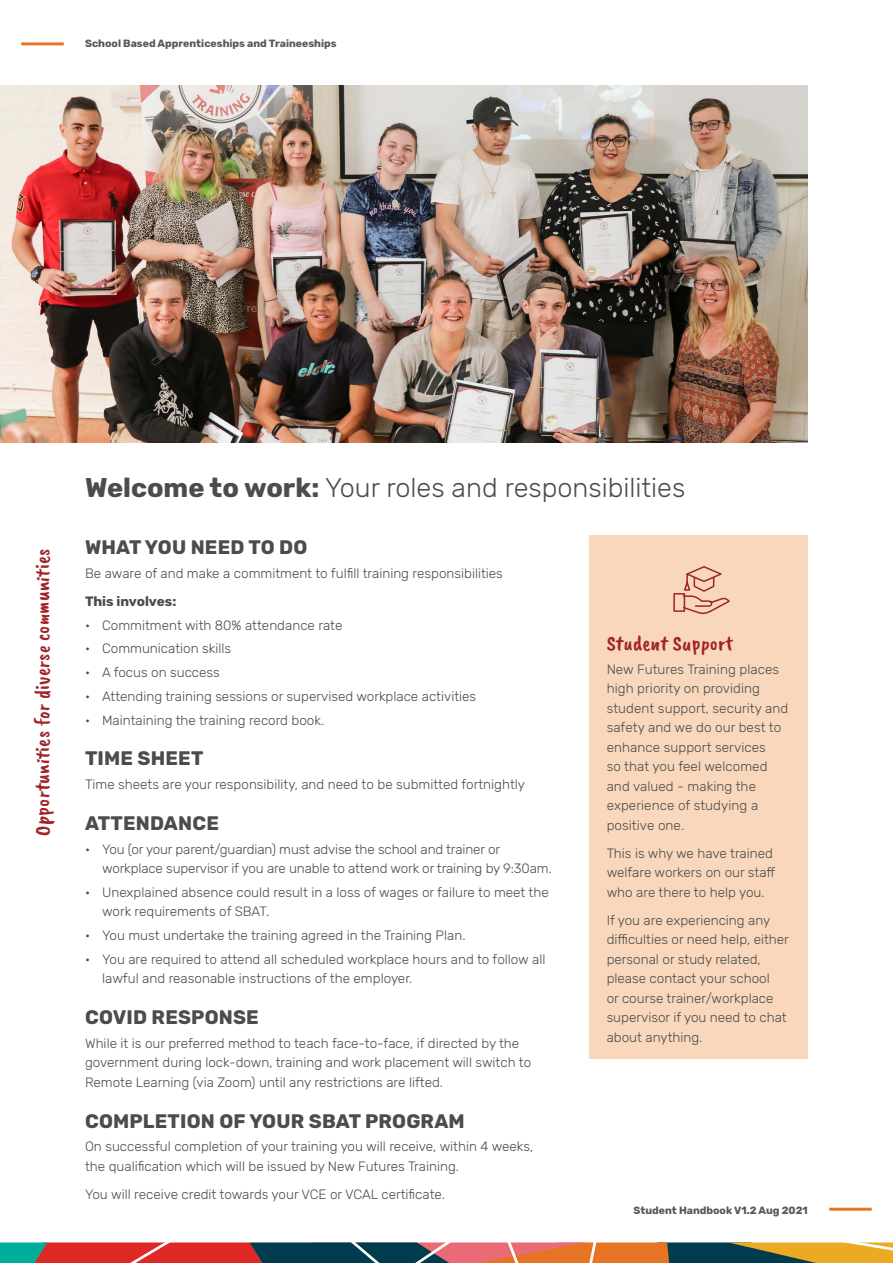
<style>
.page{position:relative;width:893px;height:1263px;background:#fff}
.page>*{position:absolute;margin:0;border:0;box-sizing:border-box;transform-origin:0 0}
.t1{font:300 27px "Rubik";color:#4b4c4c}
.t2{font:21px "Caveat Brush";letter-spacing:.01em;color:#a02326}
.t3{font:700 19.5px "Rubik";letter-spacing:.01em;color:#4b4c4c}
.t4{font:300 13.5px/19.5px "Rubik";color:#4b4c4c}
.t5{font:700 13.5px "Rubik";color:#4b4c4c}
.t6{font:700 10.5px "Rubik";color:#58595b}
.s1{font-weight:700}
</style>
<div class="page">
<svg style="left:0;top:1242px;width:893px;height:21px;background:#976148"></svg>
<img style="left:0;top:85px;width:808px;height:357px">
<hr style="left:21px;top:42px;width:43px;height:3px;background:#e77525">
<hr style="left:829px;top:1208px;width:43px;height:3px;background:#e77525">
<div style="left:590px;top:536px;width:218px;height:523px;background:#f8d7bc"></div>
<div style="left:673px;top:593px;width:12px;height:19px;border:2px solid #a02326"></div>
<svg style="left:682px;top:566px;width:48px;height:49px"></svg>
<p class="t6" style="left:85px;top:37px;width:253px">School Based Apprenticeships and Traineeships</p>
<h2 class="t2" style="left:30px;top:836px;width:288px;rotate:-90deg">Opportunities for diverse communities</h2>
<h1 class="t1" style="left:85px;top:473px;width:602px"><span class="s1">Welcome to work:</span> Your roles and responsibilities</h1>
<h3 class="t3" style="left:85px;top:536px;width:224px">WHAT YOU NEED TO DO</h3>
<p class="t4" style="left:85px;top:564px;width:419px">Be aware of and make a commitment to fulfill training responsibilities</p>
<p class="t5" style="left:85px;top:593px;width:93px">This involves:</p>
<p class="t4" style="left:85px;top:615px;width:259px">• Commitment with 80% attendance rate</p>
<p class="t4" style="left:85px;top:639px;width:148px">• Communication skills</p>
<p class="t4" style="left:85px;top:663px;width:136px">• A focus on success</p>
<p class="t4" style="left:85px;top:687px;width:393px">• Attending training sessions or supervised workplace activities</p>
<p class="t4" style="left:85px;top:710px;width:241px">• Maintaining the training record book.</p>
<h3 class="t3" style="left:85px;top:747px;width:120px">TIME SHEET</h3>
<p class="t4" style="left:85px;top:775px;width:441px">Time sheets are your responsibility, and need to be submitted fortnightly</p>
<h3 class="t3" style="left:85px;top:812px;width:135px">ATTENDANCE</h3>
<p class="t4" style="left:102px;top:839px;width:451px;text-indent:-17px">• You (or your parent/guardian) must advise the school and trainer or workplace supervisor if you are unable to attend work or training by 9:30am.</p>
<p class="t4" style="left:102px;top:883px;width:448px;text-indent:-17px">• Unexplained absence could result in a loss of wages or failure to meet the work requirements of SBAT.</p>
<p class="t4" style="left:85px;top:926px;width:382px">• You must undertake the training agreed in the Training Plan.</p>
<p class="t4" style="left:102px;top:950px;width:445px;text-indent:-17px">• You are required to attend all scheduled workplace hours and to follow all lawful and reasonable instructions of the employer.</p>
<h3 class="t3" style="left:85px;top:1006px;width:175px">COVID RESPONSE</h3>
<p class="t4" style="left:85px;top:1034px;width:448px">While it is our preferred method to teach face-to-face, if directed by the government during lock-down, training and work placement will switch to<br>Remote Learning (via Zoom) until any restrictions are lifted.</p>
<h3 class="t3" style="left:85px;top:1109px;width:381px">COMPLETION OF YOUR SBAT PROGRAM</h3>
<p class="t4" style="left:85px;top:1137px;width:450px">On successful completion of your training you will receive, within 4 weeks, the qualification which will be issued by New Futures Training.</p>
<p class="t4" style="left:85px;top:1185px;width:362px">You will receive credit towards your VCE or VCAL certificate.</p>
<h2 class="t2" style="left:607px;top:631px;width:128px">Student Support</h2>
<p class="t4" style="left:607px;top:660px;width:183px">New Futures Training places high priority on providing student support, security and safety and we do our best to enhance support services<br>so that you feel welcomed and valued - making the experience of studying a positive one.</p>
<p class="t4" style="left:607px;top:844px;width:170px">This is why we have trained welfare workers on our staff who are there to help you.</p>
<p class="t4" style="left:607px;top:911px;width:184px">If you are experiencing any difficulties or need help, either personal or study related, please contact your school<br>or course trainer/workplace supervisor if you need to chat about anything.</p>
<p class="t6" style="left:633px;top:1204px;width:176px">Student Handbook V1.2 Aug 2021</p>
</div>
